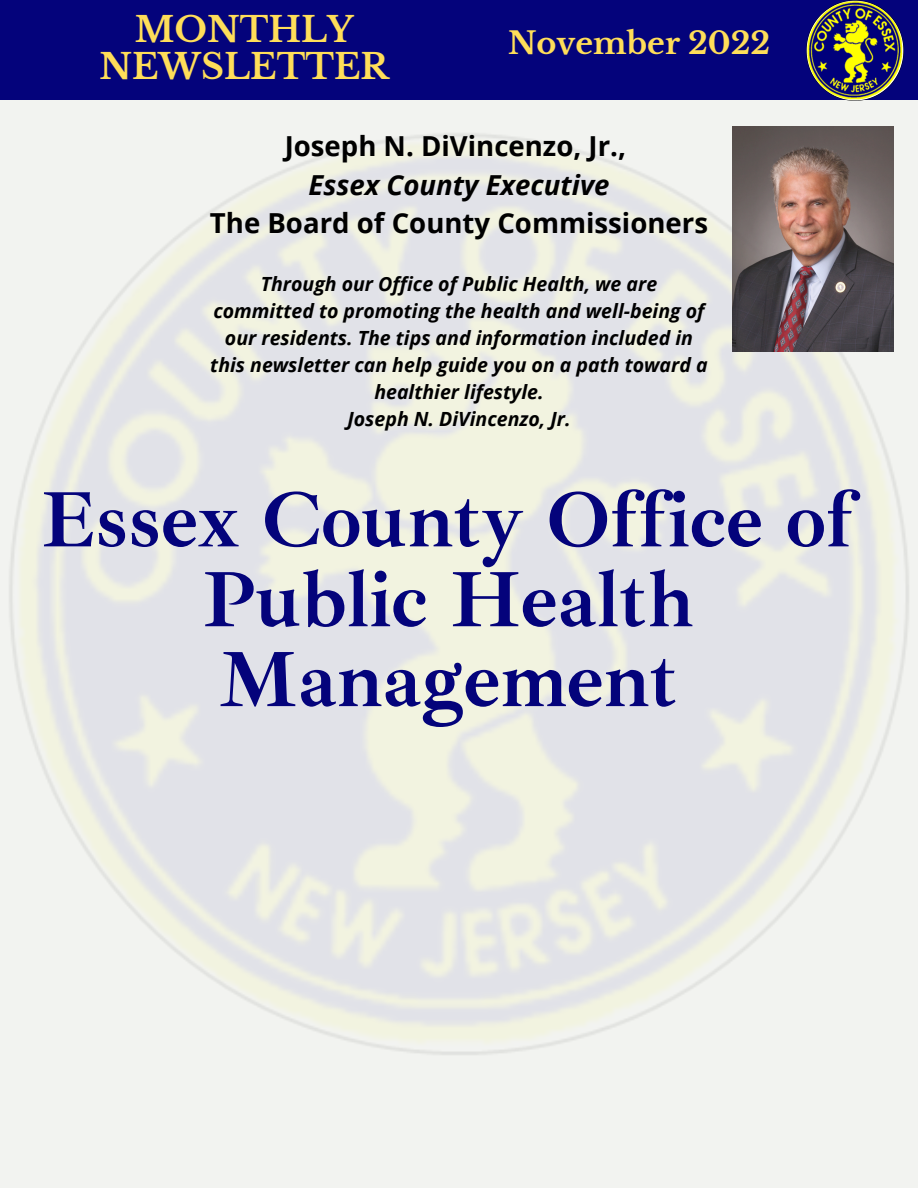
<style>
.page{position:relative;width:918px;height:1188px;background:#f2f3f0}
.page>*{position:absolute;margin:0;border:0;box-sizing:border-box;transform-origin:0 0}
.t1{font:700 80.4px/79.8px "Ibarra Real Nova";color:#04037b;text-align:center}
.t2{font:700 34.65px/37.2px "Libre Baskerville";color:#ffde59;text-align:center}
.t3{font:700 30.3px "Libre Baskerville";color:#ffde59}
.t4{font:700 27.6px "Open Sans";color:#000}
.t5{font:italic 700 27.6px "Open Sans";color:#000}
.t6{font:italic 700 19.5px/27px "Open Sans";color:#000;text-align:center}
</style>
<div class="page">
<div style="left:0;top:0;width:917px;height:100px;background:#04037b"></div>
<img style="left:9px;top:131px;width:900px;height:924px">
<img style="left:733px;top:126px;width:161px;height:225px">
<img style="left:807px;top:0;width:97px;height:100px">
<h2 class="t2" style="left:100px;top:11px;width:291px">MONTHLY<br>NEWSLETTER</h2>
<h3 class="t3" style="left:508px;top:25px;width:264px">November 2022</h3>
<h3 class="t4" style="left:285px;top:127px;width:343px">Joseph N. DiVincenzo, Jr.,</h3>
<h3 class="t5" style="left:308px;top:165px;width:303px">Essex County Executive</h3>
<h3 class="t4" style="left:210px;top:203px;width:500px">The Board of County Commissioners</h3>
<p class="t6" style="left:210px;top:269px;width:499px">Through our Office of Public Health, we are committed to promoting the health and well-being of our residents. The tips and information included in this newsletter can help guide you on a path toward a healthier lifestyle.<br>Joseph N. DiVincenzo, Jr.</p>
<h1 class="t1" style="left:42px;top:480px;width:814px">Essex County Office of<br>Public Health<br>Management</h1>
</div>
